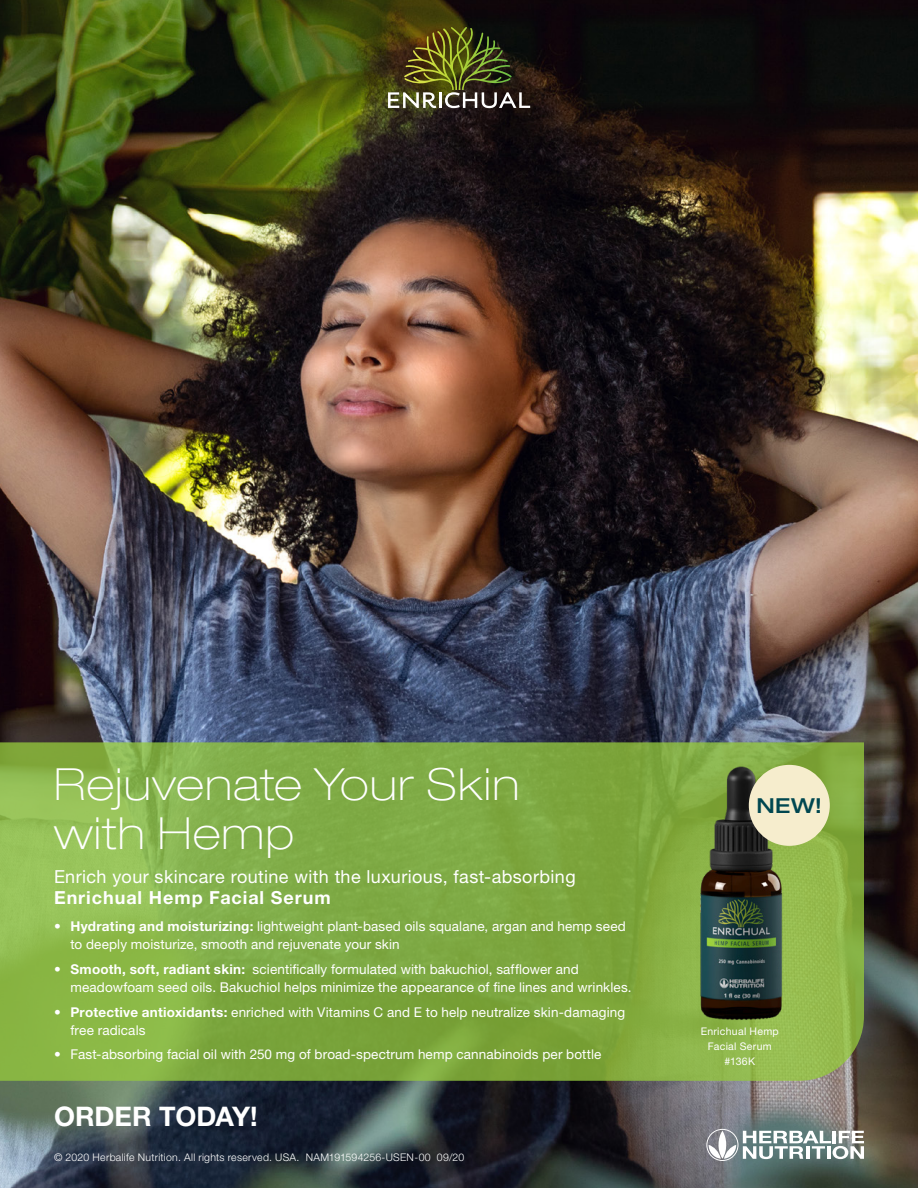
<style>
.page{position:relative;width:918px;height:1188px;background:#fff}
.page>*{position:absolute;margin:0;border:0;box-sizing:border-box;transform-origin:0 0}
.t1{font:100 expanded 44.4px/49.3px "Helvetica Neue LT Std";letter-spacing:.03em;color:#fff}
.t2{font:700 27px "Helvetica Neue LT Std";color:#fff}
.t3{font:500 expanded 20.7px "Helvetica Neue LT Std";color:#004750}
.t4{font:18px "Helvetica Neue LT Std";letter-spacing:.02em;color:#fff}
.t5{font:700 18px "Helvetica Neue LT Std";letter-spacing:.05em;color:#fff}
.t6{font:13.5px/18px "Helvetica Neue LT Std";letter-spacing:.01em;color:#fff}
.t7{font:300 10.5px "Helvetica Neue LT Std";letter-spacing:.025em;color:#fff}
.t8{font:10.5px/15px "Helvetica Neue LT Std";letter-spacing:.03em;color:#fff;text-align:center}
.s1{font-weight:700}
</style>
<div class="page">
<img style="left:0;top:0;width:918px;height:1188px">
<svg style="left:0;top:742px;width:864px;height:339px;background:#83ae45"></svg>
<img style="left:388px;top:27px;width:142px;height:81px">
<img style="left:691px;top:758px;width:97px;height:269px">
<div style="left:749px;top:765px;width:81px;height:81px;background:#f6edcd;border-radius:50%"></div>
<svg style="left:706px;top:1129px;width:158px;height:32px"></svg>
<h1 class="t1" style="left:54px;top:759px;width:467px">Rejuvenate Your Skin with Hemp</h1>
<h3 class="t4" style="left:54px;top:866px;width:523px">Enrich your skincare routine with the luxurious, fast-absorbing</h3>
<h3 class="t5" style="left:54px;top:887px;width:278px">Enrichual Hemp Facial Serum</h3>
<p class="t6" style="left:70px;top:917px;width:557px;text-indent:-16px"><span class="s1">• Hydrating and moisturizing:</span> lightweight plant-based oils squalane, argan and hemp seed to deeply moisturize, smooth and rejuvenate your skin</p>
<p class="t6" style="left:70px;top:960px;width:563px;text-indent:-16px"><span class="s1">• Smooth, soft, radiant skin:</span> scientifically formulated with bakuchiol, safflower and meadowfoam seed oils. Bakuchiol helps minimize the appearance of fine lines and wrinkles.</p>
<p class="t6" style="left:70px;top:1003px;width:556px;text-indent:-16px"><span class="s1">• Protective antioxidants:</span> enriched with Vitamins C and E to help neutralize skin-damaging free radicals</p>
<p class="t6" style="left:54px;top:1045px;width:549px">• Fast-absorbing facial oil with 250 mg of broad-spectrum hemp cannabinoids per bottle</p>
<h2 class="t2" style="left:54px;top:1100px;width:205px">ORDER TODAY!</h2>
<p class="t7" style="left:54px;top:1151px;width:412px">© 2020 Herbalife Nutrition. All rights reserved. USA. NAM191594256-USEN-00 09/20</p>
<h3 class="t3" style="left:757px;top:793px;width:67px">NEW!</h3>
<p class="t8" style="left:701px;top:1023px;width:80px">Enrichual Hemp<br>Facial Serum #136K</p>
</div>
